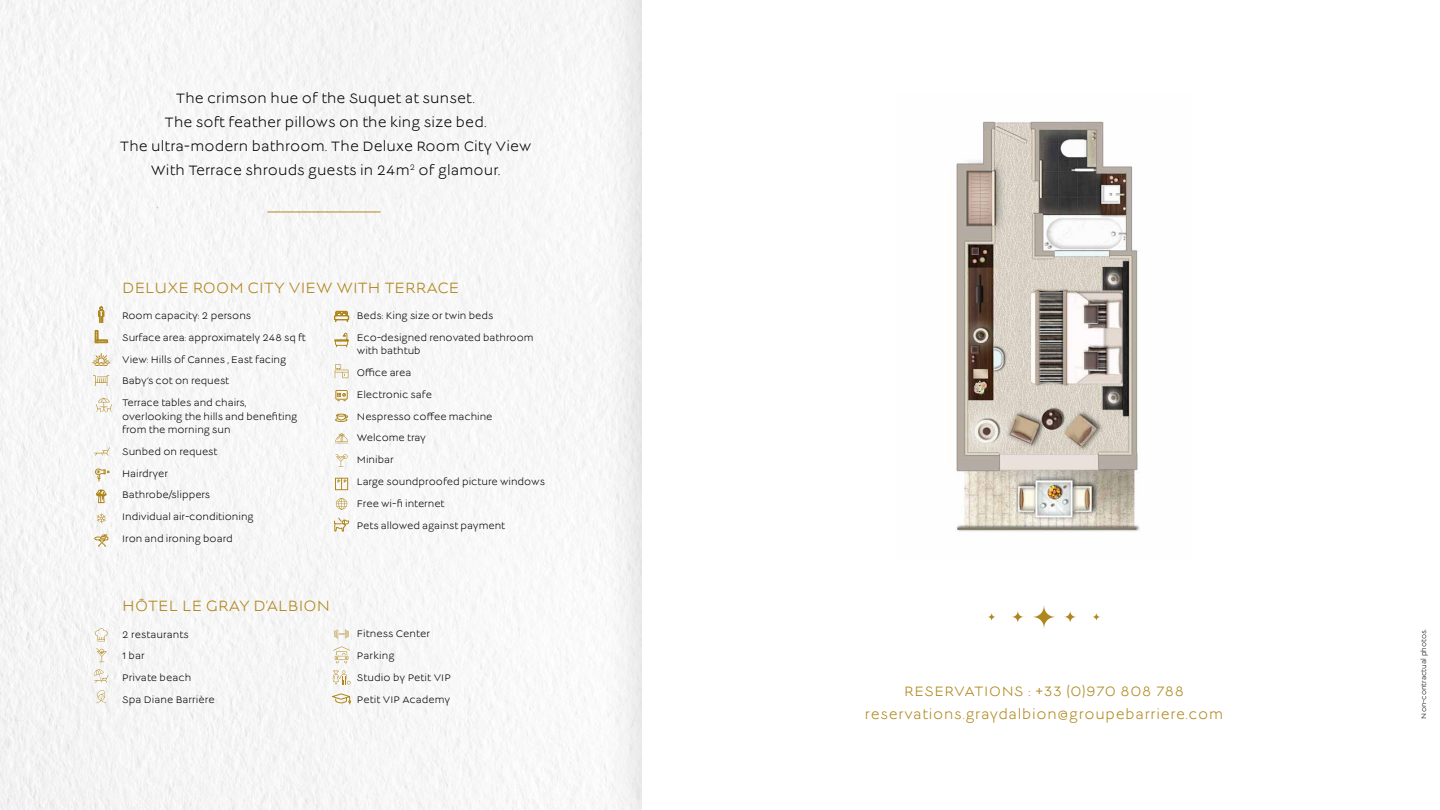
<style>
.page{position:relative;width:1440px;height:810px;background:#fff}
.page>*{position:absolute;margin:0;border:0;box-sizing:border-box;transform-origin:0 0}
.t1{font:16.5px "Lucien";letter-spacing:.01em;color:#af871d}
.t2{font:15px/24px "Lucien";letter-spacing:.01em;color:#000;text-align:center}
.t3{font:15px/22.5px "Lucien";letter-spacing:.05em;color:#af871d;text-align:center}
.t4{font:10.5px/21.8px "Lucien";color:#000}
.t5{font:7.5px "Lucien";color:#000}
</style>
<div class="page">
<img style="left:0;top:0;width:600px;height:810px">
<div style="left:600px;top:0;width:840px;height:810px;background:#f3f3f3"></div>
<div style="left:642px;top:0;width:798px;height:810px;background:#fff"></div>
<img style="left:956px;top:121px;width:184px;height:411px">
<svg style="left:1033px;top:606px;width:22px;height:22px"></svg>
<svg style="left:1012px;top:611px;width:12px;height:12px"></svg>
<svg style="left:1064px;top:611px;width:12px;height:12px"></svg>
<svg style="left:988px;top:613px;width:8px;height:8px"></svg>
<svg style="left:1092px;top:613px;width:8px;height:8px"></svg>
<hr style="left:267px;top:212px;width:114px;height:1px;background:#af871d">
<svg style="left:335px;top:364px;width:13px;height:14px"></svg>
<svg style="left:335px;top:414px;width:13px;height:8px"></svg>
<svg style="left:334px;top:311px;width:15px;height:11px"></svg>
<svg style="left:334px;top:333px;width:15px;height:15px"></svg>
<div style="left:336px;top:390px;width:12px;height:10px;border:1px solid #af871d"></div>
<svg style="left:337px;top:393px;width:9px;height:8px"></svg>
<svg style="left:336px;top:454px;width:12px;height:14px"></svg>
<svg style="left:335px;top:433px;width:13px;height:10px"></svg>
<svg style="left:336px;top:498px;width:11px;height:11px"></svg>
<svg style="left:335px;top:478px;width:13px;height:12px"></svg>
<svg style="left:95px;top:628px;width:13px;height:13px"></svg>
<svg style="left:94px;top:669px;width:14px;height:14px"></svg>
<svg style="left:96px;top:690px;width:10px;height:13px"></svg>
<svg style="left:96px;top:649px;width:11px;height:14px"></svg>
<svg style="left:333px;top:646px;width:17px;height:17px"></svg>
<svg style="left:334px;top:630px;width:15px;height:8px"></svg>
<svg style="left:333px;top:670px;width:18px;height:14px"></svg>
<svg style="left:331px;top:693px;width:20px;height:12px"></svg>
<svg style="left:96px;top:489px;width:11px;height:14px"></svg>
<svg style="left:95px;top:468px;width:15px;height:14px"></svg>
<svg style="left:94px;top:534px;width:14px;height:13px"></svg>
<svg style="left:97px;top:513px;width:9px;height:10px"></svg>
<svg style="left:94px;top:447px;width:16px;height:9px"></svg>
<svg style="left:93px;top:375px;width:16px;height:11px"></svg>
<svg style="left:92px;top:353px;width:18px;height:14px"></svg>
<svg style="left:96px;top:398px;width:16px;height:14px"></svg>
<svg style="left:95px;top:330px;width:12px;height:13px"></svg>
<svg style="left:98px;top:307px;width:6px;height:16px"></svg>
<svg style="left:334px;top:517px;width:15px;height:15px"></svg>
<h2 class="t2" style="left:120px;top:87px;width:413px">The crimson hue of the Suquet at sunset.<br>The soft feather pillows on the king size bed.<br>The ultra-modern bathroom. The Deluxe Room City View With Terrace shrouds guests in 24m<sup>2</sup> of glamour.</h2>
<h1 class="t1" style="left:122px;top:280px;width:339px">DELUXE ROOM CITY VIEW WITH TERRACE</h1>
<p class="t4" style="left:122px;top:306px;width:185px">Room capacity: 2 persons<br>Surface area: approximately 248 sq ft<br>View: Hills of Cannes , East facing<br>Baby’s cot on request<br>Terrace tables and chairs,</p>
<p class="t4" style="left:122px;top:410px;width:177px;line-height:13.5px">overlooking the hills and benefiting from the morning sun</p>
<p class="t4" style="left:122px;top:441px;width:133px">Sunbed on request<br>Hairdryer<br>Bathrobe/slippers<br>Individual air-conditioning<br>Iron and ironing board</p>
<p class="t4" style="left:357px;top:306px;width:178px">Beds: King size or twin beds<br>Eco-designed renovated bathroom</p>
<p class="t4" style="left:357px;top:341px;width:190px">with bathtub<br>Office area<br>Electronic safe<br>Nespresso coffee machine<br>Welcome tray<br>Minibar<br>Large soundproofed picture windows<br>Free wi-fi internet<br>Pets allowed against payment</p>
<h1 class="t1" style="left:122px;top:598px;width:209px">HÔTEL LE GRAY D’ALBION</h1>
<p class="t4" style="left:122px;top:624px;width:94px">2 restaurants<br>1 bar<br>Private beach<br>Spa Diane Barrière</p>
<p class="t4" style="left:357px;top:624px;width:96px">Fitness Center<br>Parking<br>Studio by Petit VIP<br>Petit VIP Academy</p>
<p class="t5" style="left:1421px;top:718px;width:91px;rotate:-90deg">Non-contractual photos.</p>
<h2 class="t3" style="left:865px;top:681px;width:360px">RESERVATIONS : +33 (0)970 808 788 reservations.graydalbion@groupebarriere.com</h2>
</div>
